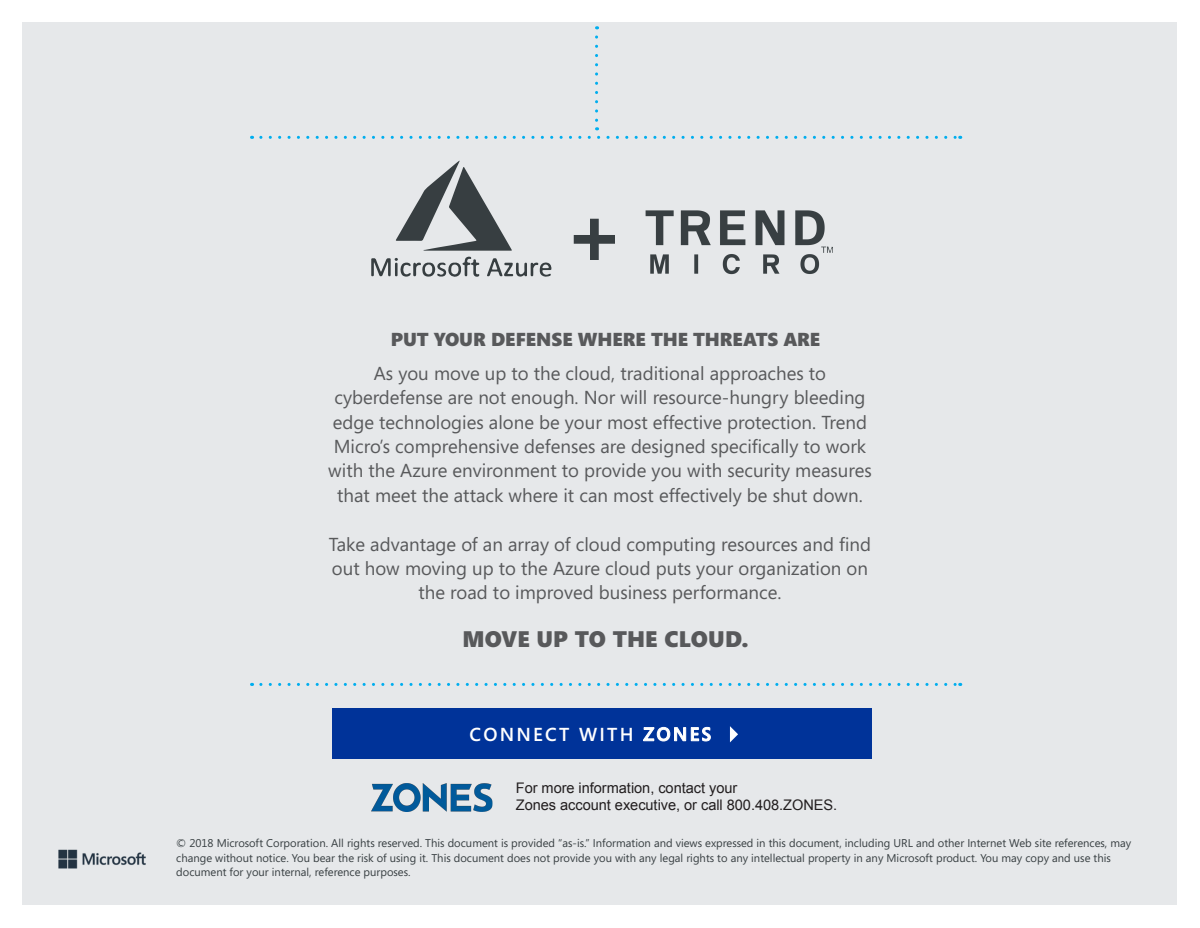
<style>
.page{position:relative;width:1200px;height:928px;background:#fff}
.page>*{position:absolute;margin:0;border:0;box-sizing:border-box;transform-origin:0 0}
.t1{font:900 22.5px "Segoe";letter-spacing:.005em;color:#58595b}
.t2{font:18.75px/24.4px "Segoe";color:#58595b;text-align:center}
.t3{font:900 18.75px "Segoe";letter-spacing:-.005em;color:#58595b}
.t4{font:600 18.75px "Segoe";letter-spacing:.12em;color:#fff}
.t5{font:14.56px/17.5px "Arial";letter-spacing:-.005em;color:#221e1f}
.t6{font:11.25px/14.4px "Segoe";color:#383f42}
</style>
<div class="page">
<div style="left:22px;top:22px;width:1156px;height:883px;background:#e6e8ea"></div>
<svg style="left:371px;top:161px;width:181px;height:116px"></svg>
<div style="left:590px;top:219px;width:9px;height:41px;background:#383f42"></div>
<div style="left:574px;top:235px;width:41px;height:9px;background:#383f42"></div>
<svg style="left:261px;top:136px;width:700px;height:3px"></svg>
<svg style="left:261px;top:682px;width:700px;height:4px"></svg>
<img style="left:58px;top:849px;width:88px;height:20px">
<svg style="left:595px;top:37px;width:3px;height:93px"></svg>
<img style="left:645px;top:210px;width:188px;height:65px">
<div style="left:332px;top:708px;width:540px;height:51px;background:#039"></div>
<svg style="left:730px;top:726px;width:8px;height:16px"></svg>
<img style="left:371px;top:783px;width:122px;height:28px">
<p class="t3" style="left:391px;top:326px;width:431px">PUT YOUR DEFENSE WHERE THE THREATS ARE</p>
<p class="t2" style="left:328px;top:360px;width:545px">As you move up to the cloud, traditional approaches to cyberdefense are not enough. Nor will resource-hungry bleeding edge technologies alone be your most effective protection. Trend Micro’s comprehensive defenses are designed specifically to work with the Azure environment to provide you with security measures that meet the attack where it can most effectively be shut down.</p>
<p class="t2" style="left:329px;top:531px;width:544px">Take advantage of an array of cloud computing resources and find out how moving up to the Azure cloud puts your organization on the road to improved business performance.</p>
<p class="t1" style="left:463px;top:622px;width:288px">MOVE UP TO THE CLOUD.</p>
<p class="t4" style="left:470px;top:721px;width:243px">CONNECT WITH ZONES</p>
<p class="t5" style="left:516px;top:779px;width:323px">For more information, contact your<br>Zones account executive, or call 800.408.ZONES.</p>
<p class="t6" style="left:176px;top:835px;width:956px">© 2018 Microsoft Corporation. All rights reserved. This document is provided “as-is.” Information and views expressed in this document, including URL and other Internet Web site references, may change without notice. You bear the risk of using it. This document does not provide you with any legal rights to any intellectual property in any Microsoft product. You may copy and use this document for your internal, reference purposes.</p>
</div>
